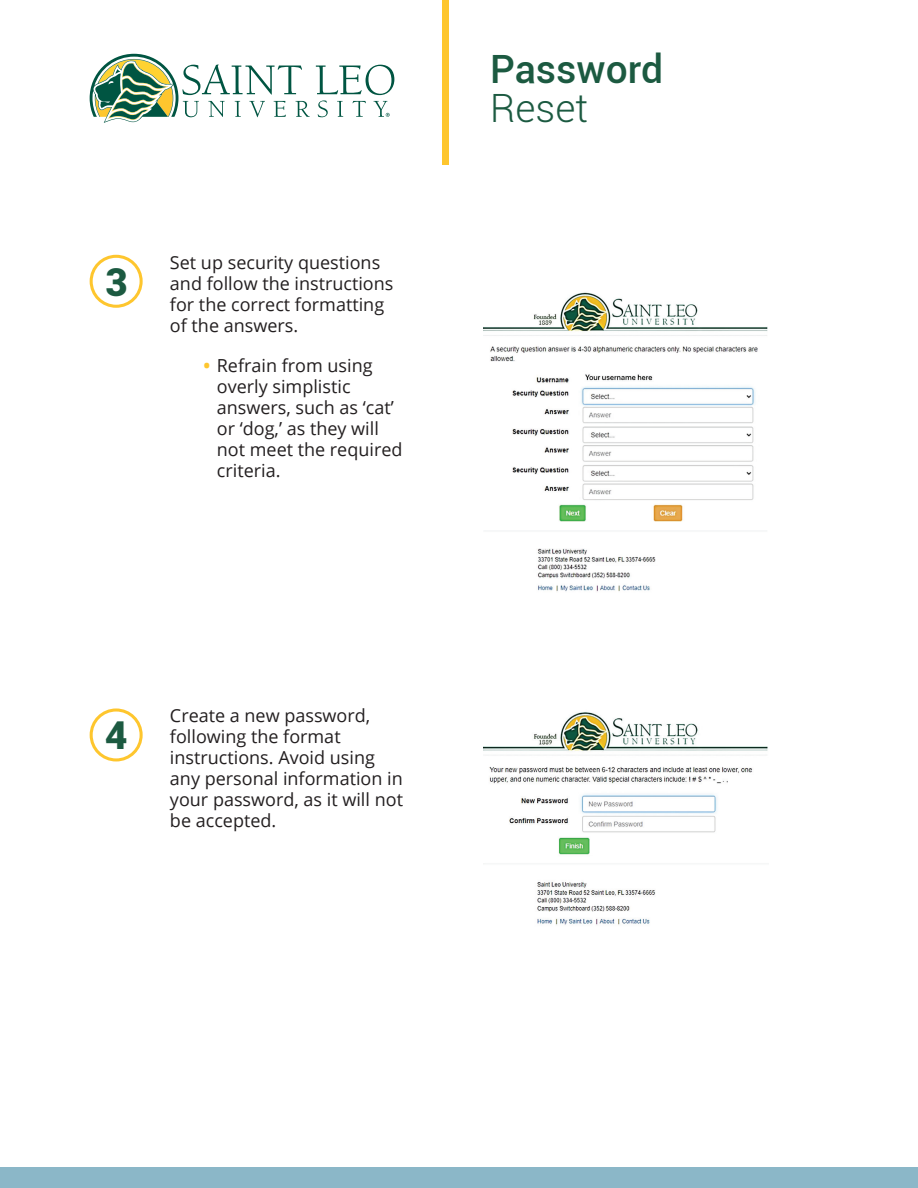
<style>
.page{position:relative;width:918px;height:1188px;background:#fff}
.page>*{position:absolute;margin:0;border:0;box-sizing:border-box;transform-origin:0 0}
.t1{font:500 39px "Roboto";color:#1c5a41}
.t2{font:300 39px "Roboto";color:#1c5a41}
.t3{font:900 38.4px "Roboto";color:#1c5a41}
.t4{font:18px/21px "Open Sans";color:#231f20}
.s1{font-weight:700;color:#fec62e}
</style>
<div class="page">
<div style="left:0;top:1167px;width:918px;height:21px;background:#8bb7c8"></div>
<div style="left:442px;top:0;width:6px;height:164px;background:#fec62e"></div>
<svg style="left:316px;top:65px;width:78px;height:52px"></svg>
<svg style="left:90px;top:54px;width:220px;height:69px"></svg>
<div style="left:90px;top:255px;width:53px;height:53px;border:3px solid #fec62e;border-radius:50%"></div>
<img style="left:483px;top:292px;width:285px;height:300px">
<div style="left:90px;top:708px;width:53px;height:53px;border:3px solid #fec62e;border-radius:50%"></div>
<img style="left:483px;top:712px;width:285px;height:213px">
<p class="t3" style="left:105px;top:255px;width:24px">3</p>
<p class="t4" style="left:170px;top:251px;width:225px">Set up security questions and follow the instructions for the correct formatting of the answers.</p>
<p class="t4" style="left:217px;top:355px;width:187px;text-indent:-14px"><span class="s1">•</span> Refrain from using overly simplistic answers, such as ‘cat’ or ‘dog,’ as they will not meet the required criteria.</p>
<p class="t1" style="left:490px;top:42px;width:175px">Password</p>
<h1 class="t2" style="left:490px;top:81px;width:100px">Reset</h1>
<p class="t3" style="left:105px;top:709px;width:24px">4</p>
<p class="t4" style="left:170px;top:705px;width:235px">Create a new password, following the format instructions. Avoid using any personal information in your password, as it will not be accepted.</p>
</div>
